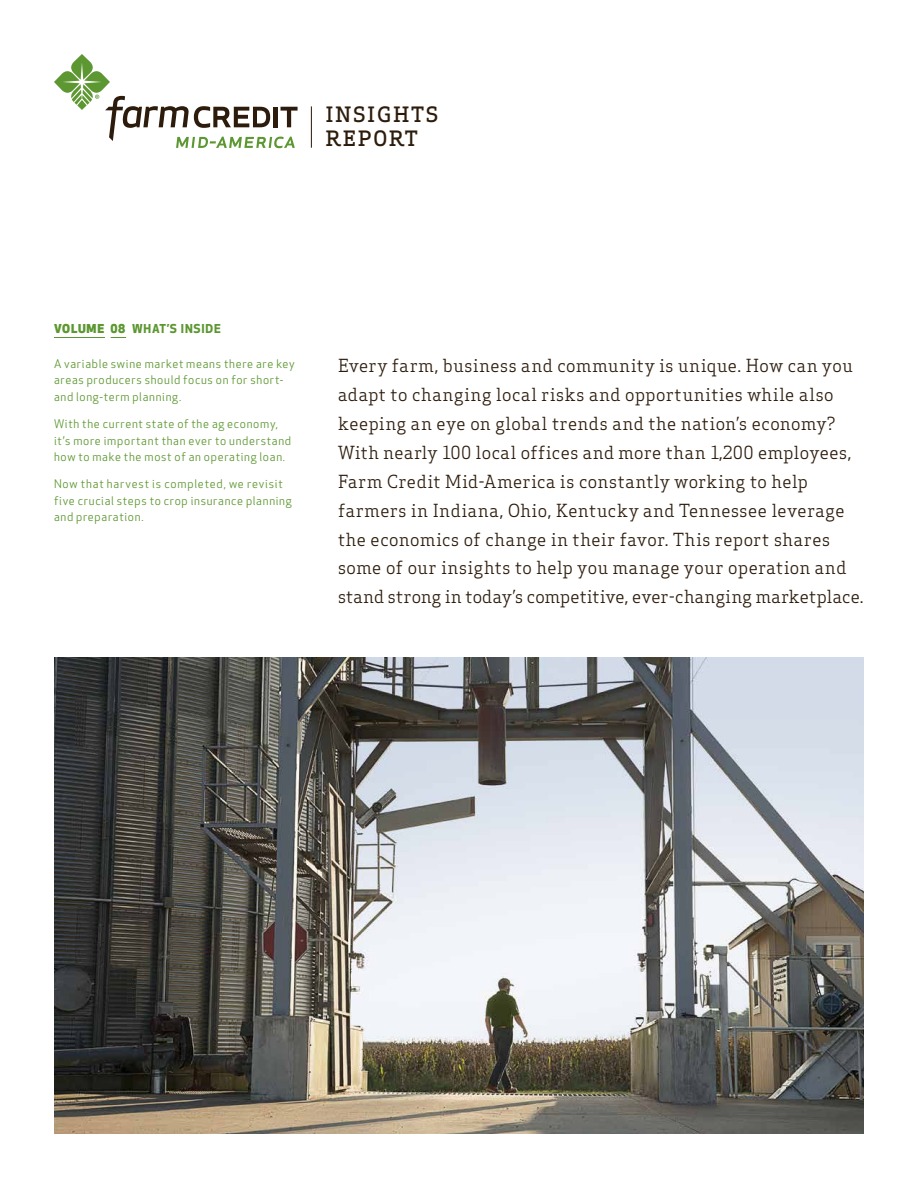
<style>
.page{position:relative;width:918px;height:1188px;background:#fff}
.page>*{position:absolute;margin:0;border:0;box-sizing:border-box;transform-origin:0 0}
.t1{font:500 20.7px/24.5px "Apex Serif FCMA";letter-spacing:.08em;color:#2d1c0c}
.t2{font:17.7px/28.8px "Apex Serif FCMA";letter-spacing:.03em;color:#2d1c0c}
.t3{font:700 12px "Apex New FCMA";letter-spacing:.065em;color:#5c9731}
.t4{font:11.7px/16.5px "Apex New FCMA";letter-spacing:.06em;color:#5c9731}
.s1{font-family:"Apex New FCMA Hvy";font-weight:400}
</style>
<div class="page">
<hr style="left:311px;top:106px;width:1px;height:42px;background:#2d1c0c">
<svg style="left:54px;top:54px;width:244px;height:94px"></svg>
<hr style="left:54px;top:337px;width:51px;height:1px;background:#5c9731">
<svg style="left:111px;top:337px;width:15px;height:1px"></svg>
<img style="left:54px;top:658px;width:810px;height:476px">
<p class="t1" style="left:325px;top:102px;width:115px">INSIGHTS<br>REPORT</p>
<p class="t3" style="left:54px;top:322px;width:168px"><span class="s1">VOLUME 08</span> WHAT’S INSIDE</p>
<p class="t4" style="left:54px;top:356px;width:242px">A variable swine market means there are key areas producers should focus on for short&shy;and long-term planning.</p>
<p class="t4" style="left:54px;top:416px;width:239px">With the current state of the ag economy, it’s more important than ever to understand how to make the most of an operating loan.</p>
<p class="t4" style="left:54px;top:476px;width:239px">Now that harvest is completed, we revisit five crucial steps to crop insurance planning and preparation.</p>
<p class="t2" style="left:338px;top:351px;width:527px">Every farm, business and community is unique. How can you adapt to changing local risks and opportunities while also keeping an eye on global trends and the nation’s economy?<br>With nearly 100 local offices and more than 1,200 employees, Farm Credit Mid-America is constantly working to help farmers in Indiana, Ohio, Kentucky and Tennessee leverage the economics of change in their favor. This report shares some of our insights to help you manage your operation and stand strong in today’s competitive, ever-changing marketplace.</p>
</div>
